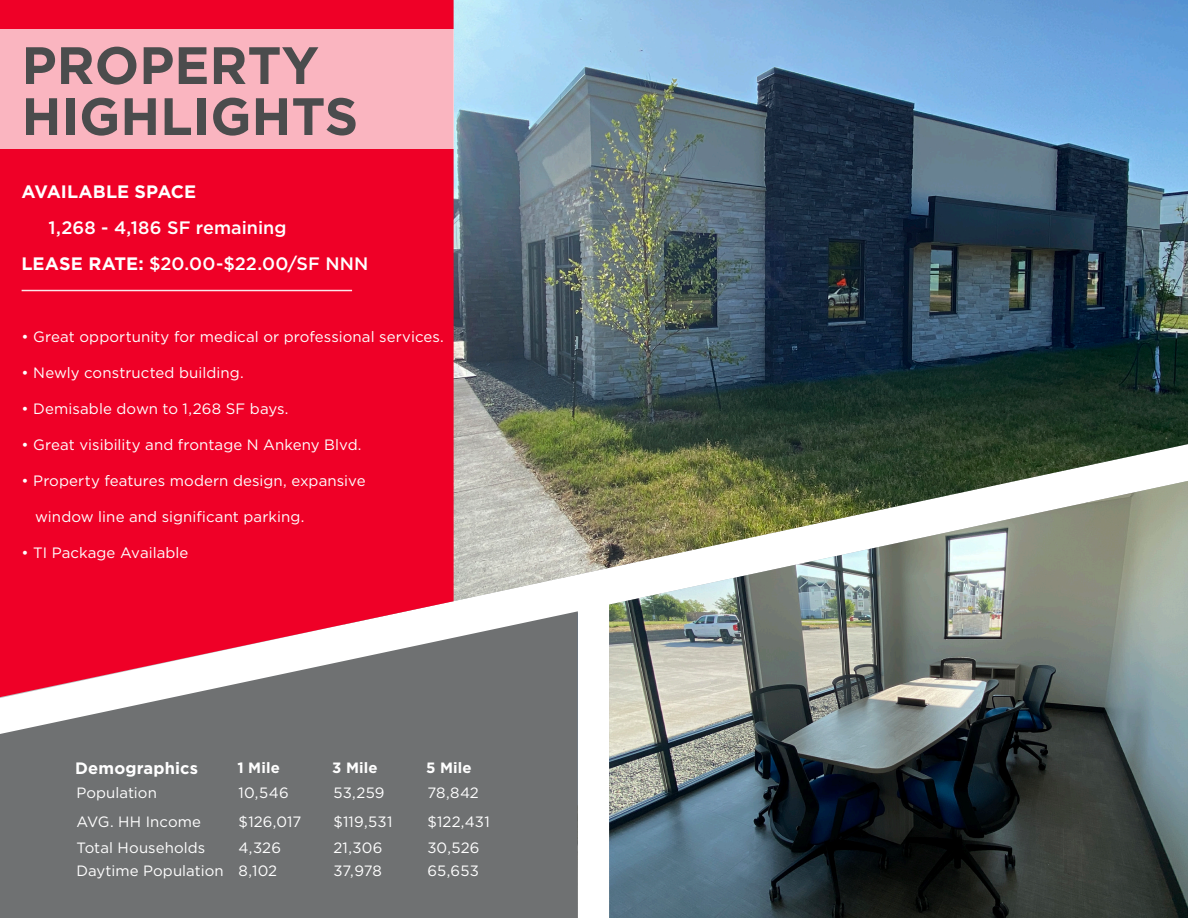
<style>
.page{position:relative;width:1188px;height:918px;background:#fff}
.page>*{position:absolute;margin:0;border:0;box-sizing:border-box;transform-origin:0 0}
.Page_headline{font:700 52.5px "Gotham";color:#4b4c4d}
.Contact_Info_-_standard{font:500 18px "Gotham";letter-spacing:.005em;color:#fff}
.Contact_Info_-_standard-2{font:700 18px "Gotham";letter-spacing:-.005em;color:#fff}
.Table_text_-_small{font:700 16.5px "Gotham";letter-spacing:.01em;color:#fff}
.Contact_Info_-_standard-3{font:15px "Gotham";letter-spacing:.005em;color:#fff}
.Table_text_-_small-2{font:15px "Gotham";letter-spacing:.005em;color:#fff}
.Table_text_-_small-3{font:700 15px "Gotham";letter-spacing:.01em;color:#fff}
.s1{font-weight:700}
</style>
<div class="page">
<img style="left:454px;top:0;width:734px;height:601px">
<img style="left:609px;top:481px;width:579px;height:437px">
<div style="left:0;top:0;width:454px;height:611px;background:#ef0027"></div>
<hr style="left:22px;top:290px;width:330px;height:1px;background:#fff">
<div style="left:0;top:29px;width:454px;height:120px;background:#fab5c0"></div>
<svg style="left:0;top:611px;width:578px;height:307px;background:#8a7478"></svg>
<hr style="left:71px;top:777px;width:162px;height:2px;background:#6f7172">
<hr style="left:233px;top:777px;width:95px;height:2px;background:#6f7172">
<hr style="left:328px;top:777px;width:94px;height:2px;background:#6f7172">
<hr style="left:422px;top:777px;width:102px;height:2px;background:#6f7172">
<p class="Page_headline" style="left:22px;top:31px;width:299px">PROPERTY</p>
<p class="Page_headline" style="left:22px;top:82px;width:338px">HIGHLIGHTS</p>
<p class="Contact_Info_-_standard-2" style="left:22px;top:180px;width:176px">AVAILABLE SPACE</p>
<p class="Contact_Info_-_standard" style="left:49px;top:216px;width:239px">1,268 - 4,186 SF remaining</p>
<p class="Contact_Info_-_standard" style="left:22px;top:252px;width:348px"><span class="s1">LEASE RATE:</span> $20.00-$22.00/SF NNN</p>
<p class="Contact_Info_-_standard-3" style="left:22px;top:327px;width:424px">• Great opportunity for medical or professional services.</p>
<p class="Contact_Info_-_standard-3" style="left:22px;top:363px;width:224px">• Newly constructed building.</p>
<p class="Contact_Info_-_standard-3" style="left:22px;top:399px;width:269px">• Demisable down to 1,268 SF bays.</p>
<p class="Contact_Info_-_standard-3" style="left:22px;top:435px;width:342px">• Great visibility and frontage N Ankeny Blvd.</p>
<p class="Contact_Info_-_standard-3" style="left:22px;top:471px;width:346px">• Property features modern design, expansive</p>
<p class="Contact_Info_-_standard-3" style="left:35px;top:507px;width:271px">window line and significant parking.</p>
<p class="Contact_Info_-_standard-3" style="left:22px;top:543px;width:168px">• TI Package Available</p>
<p class="Table_text_-_small" style="left:75px;top:757px;width:124px">Demographics</p>
<p class="Table_text_-_small-3" style="left:237px;top:758px;width:44px">1 Mile</p>
<p class="Table_text_-_small-3" style="left:332px;top:758px;width:47px">3 Mile</p>
<p class="Table_text_-_small-3" style="left:426px;top:758px;width:47px">5 Mile</p>
<p class="Table_text_-_small-2" style="left:76px;top:784px;width:82px">Population</p>
<p class="Table_text_-_small-2" style="left:239px;top:784px;width:52px">10,546</p>
<p class="Table_text_-_small-2" style="left:333px;top:784px;width:53px">53,259</p>
<p class="Table_text_-_small-2" style="left:427px;top:784px;width:53px">78,842</p>
<p class="Table_text_-_small-2" style="left:76px;top:812px;width:126px">AVG. HH Income</p>
<p class="Table_text_-_small-2" style="left:239px;top:812px;width:64px">$126,017</p>
<p class="Table_text_-_small-2" style="left:333px;top:812px;width:61px">$119,531</p>
<p class="Table_text_-_small-2" style="left:427px;top:812px;width:64px">$122,431</p>
<p class="Table_text_-_small-2" style="left:76px;top:838px;width:131px">Total Households</p>
<p class="Table_text_-_small-2" style="left:239px;top:838px;width:44px">4,326</p>
<p class="Table_text_-_small-2" style="left:333px;top:838px;width:51px">21,306</p>
<p class="Table_text_-_small-2" style="left:427px;top:838px;width:54px">30,526</p>
<p class="Table_text_-_small-2" style="left:76px;top:861px;width:149px">Daytime Population</p>
<p class="Table_text_-_small-2" style="left:239px;top:861px;width:40px">8,102</p>
<p class="Table_text_-_small-2" style="left:333px;top:861px;width:50px">37,978</p>
<p class="Table_text_-_small-2" style="left:427px;top:861px;width:53px">65,653</p>
</div>
